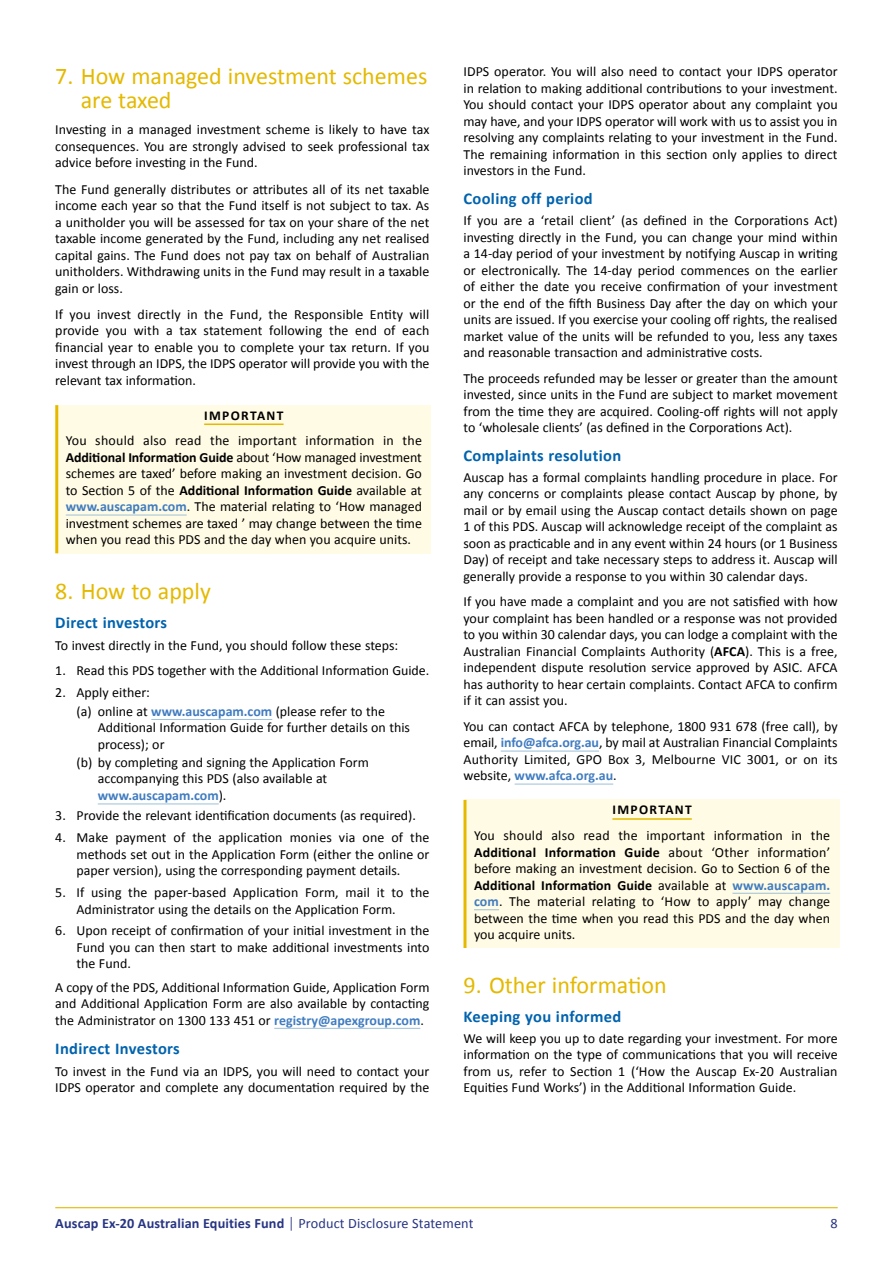
<style>
.page{position:relative;width:893px;height:1263px;background:#fff}
.page>*{position:absolute;margin:0;border:0;box-sizing:border-box;transform-origin:0 0}
.t1{font:24px/24px "Calibri";color:#e4b900}
.t2{font:700 16.5px "Calibri";letter-spacing:.02em;color:#0063ae}
.t3{font:700 14.25px "Calibri";letter-spacing:.01em;color:#283583}
.t4{font:14.25px "Calibri";color:#283583}
.t5{font:13.95px/16.5px "Calibri";color:#000;text-align:justify}
.t6{font:700 13.95px "Calibri";color:#407cc0}
.t7{font:700 13.5px "Calibri";letter-spacing:.1em;color:#000}
.s1{font-weight:700}
.s2{font-weight:700;color:#407cc0}
.s3{font-weight:400;color:#000}
.s4{font-weight:300;font-size:15.75px}
.s5{font-weight:400}
</style>
<div class="page">
<hr style="left:55px;top:1207px;width:783px;height:1px;background:#e4b900">
<hr style="left:151px;top:719px;width:121px;height:1px;background:#9cc0d9">
<hr style="left:98px;top:803px;width:121px;height:1px;background:#9cc0d9">
<hr style="left:274px;top:1028px;width:146px;height:1px;background:#9cc0d9">
<div style="left:57px;top:405px;width:374px;height:148px;background:#fffbe4"></div>
<hr style="left:55px;top:405px;width:3px;height:148px;background:#e4b900">
<hr style="left:204px;top:423px;width:80px;height:2px;background:#e4b900">
<hr style="left:66px;top:515px;width:121px;height:1px;background:#9cc0d9">
<hr style="left:501px;top:751px;width:98px;height:1px;background:#9cc0d9">
<hr style="left:515px;top:784px;width:98px;height:1px;background:#9cc0d9">
<div style="left:465px;top:800px;width:374px;height:148px;background:#fffbe4"></div>
<hr style="left:463px;top:800px;width:3px;height:148px;background:#e4b900">
<hr style="left:612px;top:818px;width:80px;height:2px;background:#e4b900">
<hr style="left:732px;top:893px;width:98px;height:1px;background:#9cc0d9">
<svg style="left:474px;top:909px;width:25px;height:1px"></svg>
<h1 class="t1" style="left:81px;top:63px;width:348px;text-indent:-26px">7. How managed investment schemes are taxed</h1>
<p class="t5" style="left:55px;top:121px;width:376px">Investing in a managed investment scheme is likely to have tax consequences. You are strongly advised to seek professional tax advice before investing in the Fund.</p>
<p class="t5" style="left:55px;top:180px;width:376px">The Fund generally distributes or attributes all of its net taxable income each year so that the Fund itself is not subject to tax. As a unitholder you will be assessed for tax on your share of the net taxable income generated by the Fund, including any net realised capital gains. The Fund does not pay tax on behalf of Australian unitholders. Withdrawing units in the Fund may result in a taxable gain or loss.</p>
<p class="t5" style="left:55px;top:305px;width:376px">If you invest directly in the Fund, the Responsible Entity will provide you with a tax statement following the end of each financial year to enable you to complete your tax return. If you invest through an IDPS, the IDPS operator will provide you with the relevant tax information.</p>
<p class="t7" style="left:204px;top:411px;width:81px">IMPORTANT</p>
<p class="t5" style="left:66px;top:432px;width:358px">You should also read the important information in the <span class="s1">Additional Information Guide</span> about ‘How managed investment schemes are taxed’ before making an investment decision. Go to Section 5 of the <span class="s1">Additional Information Guide</span> available at <span class="s2">www.auscapam.com</span>. The material relating to ‘How managed investment schemes are taxed ’ may change between the time when you read this PDS and the day when you acquire units.</p>
<h1 class="t1" style="left:55px;top:578px;width:157px">8. How to apply</h1>
<p class="t2" style="left:55px;top:617px;width:113px">Direct investors</p>
<p class="t5" style="left:55px;top:637px;width:344px">To invest directly in the Fund, you should follow these steps:</p>
<p class="t5" style="left:55px;top:661px;width:376px">1. Read this PDS together with the Additional Information Guide.</p>
<p class="t5" style="left:77px;top:682px;width:310px;line-height:19px;text-indent:-21px">2. Apply either:<br>(a) online at <span class="s2">www.auscapam.com</span> (please refer to the</p>
<p class="t5" style="left:98px;top:719px;width:314px">Additional Information Guide for further details on this</p>
<p class="t5" style="left:98px;top:736px;width:68px">process); or</p>
<p class="t5" style="left:77px;top:753px;width:294px">(b) by completing and signing the Application Form</p>
<p class="t5" style="left:98px;top:771px;width:231px">accompanying this PDS (also available at</p>
<p class="t6" style="left:98px;top:791px;width:130px">www.auscapam.com<span class="s3">).</span></p>
<p class="t5" style="left:55px;top:807px;width:362px">3. Provide the relevant identification documents (as required).</p>
<p class="t5" style="left:77px;top:829px;width:354px;text-indent:-21px">4. Make payment of the application monies via one of the methods set out in the Application Form (either the online or paper version), using the corresponding payment details.</p>
<p class="t5" style="left:77px;top:883px;width:354px;text-indent:-21px">5. If using the paper-based Application Form, mail it to the<br>Administrator using the details on the Application Form.</p>
<p class="t5" style="left:77px;top:922px;width:354px;text-indent:-21px">6. Upon receipt of confirmation of your initial investment in the Fund you can then start to make additional investments into the Fund.</p>
<p class="t5" style="left:55px;top:978px;width:376px">A copy of the PDS, Additional Information Guide, Application Form and Additional Application Form are also available by contacting the Administrator on 1300 133 451 or <span class="s2">registry@apexgroup.com</span>.</p>
<p class="t2" style="left:55px;top:1042px;width:126px">Indirect Investors</p>
<p class="t5" style="left:55px;top:1062px;width:376px">To invest in the Fund via an IDPS, you will need to contact your<br>IDPS operator and complete any documentation required by the</p>
<p class="t5" style="left:463px;top:63px;width:376px">IDPS operator. You will also need to contact your IDPS operator in relation to making additional contributions to your investment.<br>You should contact your IDPS operator about any complaint you may have, and your IDPS operator will work with us to assist you in resolving any complaints relating to your investment in the Fund.<br>The remaining information in this section only applies to direct investors in the Fund.</p>
<p class="t2" style="left:463px;top:193px;width:131px">Cooling off period</p>
<p class="t5" style="left:463px;top:211px;width:376px">If you are a ‘retail client’ (as defined in the Corporations Act) investing directly in the Fund, you can change your mind within a 14-day period of your investment by notifying Auscap in writing or electronically. The 14-day period commences on the earlier of either the date you receive confirmation of your investment or the end of the fifth Business Day after the day on which your units are issued. If you exercise your cooling off rights, the realised market value of the units will be refunded to you, less any taxes and reasonable transaction and administrative costs.</p>
<p class="t5" style="left:463px;top:370px;width:376px">The proceeds refunded may be lesser or greater than the amount invested, since units in the Fund are subject to market movement from the time they are acquired. Cooling-off rights will not apply to ‘wholesale clients’ (as defined in the Corporations Act).</p>
<p class="t2" style="left:463px;top:449px;width:159px">Complaints resolution</p>
<p class="t5" style="left:463px;top:468px;width:376px">Auscap has a formal complaints handling procedure in place. For any concerns or complaints please contact Auscap by phone, by mail or by email using the Auscap contact details shown on page 1 of this PDS. Auscap will acknowledge receipt of the complaint as soon as practicable and in any event within 24 hours (or 1 Business Day) of receipt and take necessary steps to address it. Auscap will generally provide a response to you within 30 calendar days.</p>
<p class="t5" style="left:463px;top:593px;width:376px">If you have made a complaint and you are not satisfied with how your complaint has been handled or a response was not provided to you within 30 calendar days, you can lodge a complaint with the Australian Financial Complaints Authority (<span class="s1">AFCA</span>). This is a free, independent dispute resolution service approved by ASIC. AFCA has authority to hear certain complaints. Contact AFCA to confirm if it can assist you.</p>
<p class="t5" style="left:463px;top:717px;width:376px">You can contact AFCA by telephone, 1800 931 678 (free call), by email, <span class="s2">info@afca.org.au</span>, by mail at Australian Financial Complaints Authority Limited, GPO Box 3, Melbourne VIC 3001, or on its website, <span class="s2">www.afca.org.au</span>.</p>
<p class="t7" style="left:612px;top:805px;width:81px">IMPORTANT</p>
<p class="t5" style="left:474px;top:826px;width:358px">You should also read the important information in the <span class="s1">Additional Information Guide</span> about ‘Other information’ before making an investment decision. Go to Section 6 of the <span class="s1">Additional Information Guide</span> available at <span class="s2">www.auscapam. com</span>. The material relating to ‘How to apply’ may change between the time when you read this PDS and the day when you acquire units.</p>
<h1 class="t1" style="left:463px;top:972px;width:205px">9. Other information</h1>
<p class="t2" style="left:463px;top:1006px;width:159px">Keeping you informed</p>
<p class="t5" style="left:463px;top:1029px;width:376px">We will keep you up to date regarding your investment. For more information on the type of communications that you will receive from us, refer to Section 1 (‘How the Auscap Ex-20 Australian Equities Fund Works’) in the Additional Information Guide.</p>
<p class="t3" style="left:55px;top:1218px;width:420px">Auscap Ex-20 Australian Equities Fund <span class="s4">|</span> <span class="s5">Product Disclosure Statement</span></p>
<p class="t4" style="left:830px;top:1217px;width:9px">8</p>
</div>
